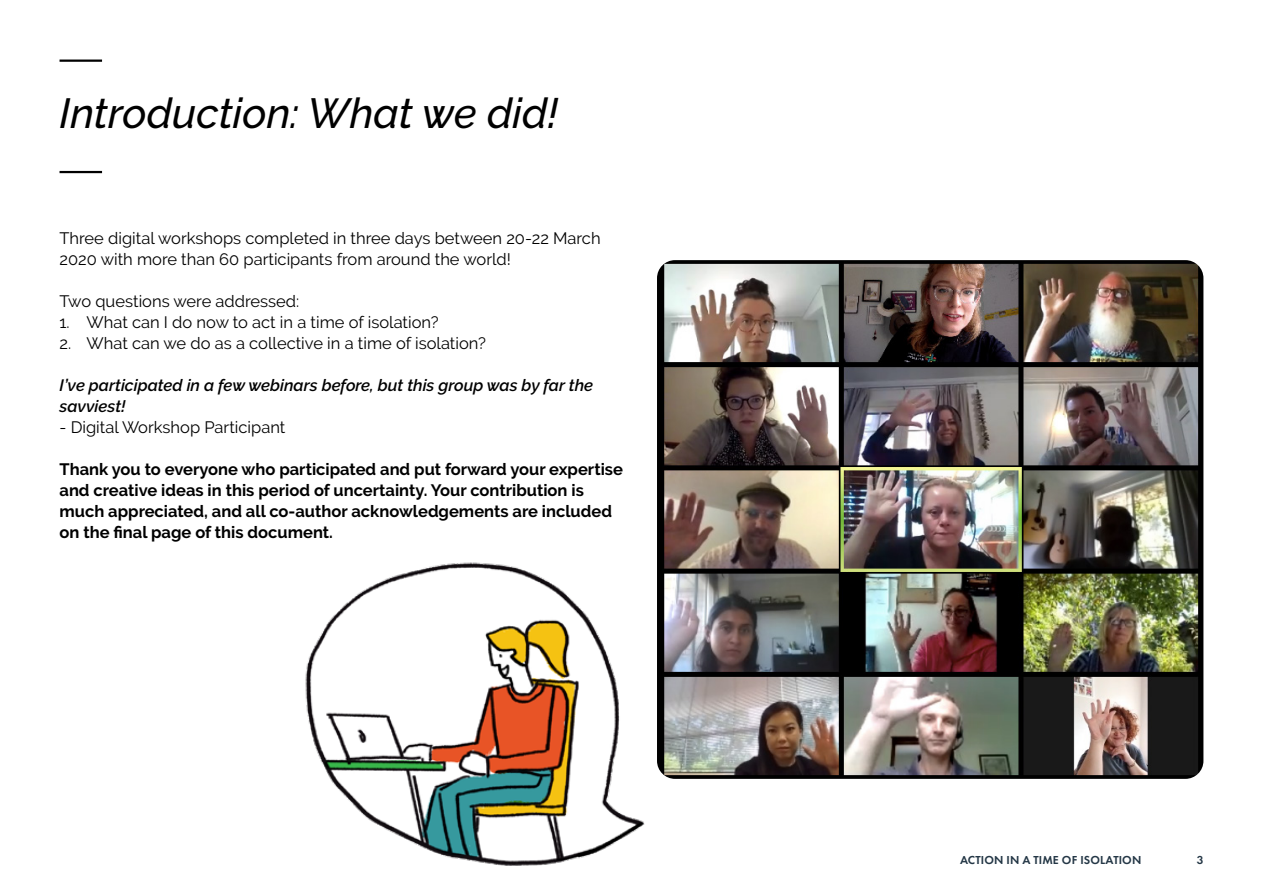
<style>
.page{position:relative;width:1263px;height:893px;background:#fff}
.page>*{position:absolute;margin:0;border:0;box-sizing:border-box;transform-origin:0 0}
.t1{font:italic 500 42px "Raleway";color:#000}
.t2{font:16.5px/21px "Raleway";color:#000}
.t3{font:700 16.5px/21px "Raleway";color:#000}
.t4{font:italic 600 16.5px/21px "Raleway";color:#000}
.t5{font:600 12px "Futura PT";letter-spacing:.01em;color:#243746}
</style>
<div class="page">
<hr style="left:60px;top:60px;width:42px;height:2px;background:#000">
<hr style="left:60px;top:171px;width:42px;height:2px;background:#000">
<img style="left:657px;top:260px;width:546px;height:519px">
<img style="left:305px;top:503px;width:380px;height:363px">
<h1 class="t1" style="left:60px;top:89px;width:500px">Introduction: What we did!</h1>
<p class="t2" style="left:60px;top:228px;width:543px">Three digital workshops completed in three days between 20-22 March<br>2020 with more than 60 participants from around the world!</p>
<p class="t2" style="left:60px;top:291px;width:241px">Two questions were addressed:</p>
<p class="t2" style="left:60px;top:312px;width:381px">1. What can I do now to act in a time of isolation?</p>
<p class="t2" style="left:60px;top:333px;width:428px">2. What can we do as a collective in a time of isolation?</p>
<p class="t4" style="left:60px;top:375px;width:535px">I’ve participated in a few webinars before, but this group was by far the savviest!</p>
<p class="t2" style="left:60px;top:417px;width:227px">- Digital Workshop Participant</p>
<p class="t3" style="left:60px;top:459px;width:565px">Thank you to everyone who participated and put forward your expertise and creative ideas in this period of uncertainty. Your contribution is much appreciated, and all co-author acknowledgements are included on the final page of this document.</p>
<p class="t5" style="left:960px;top:852px;width:183px">ACTION IN A TIME OF ISOLATION</p>
<p class="t5" style="left:1197px;top:852px;width:8px">3</p>
</div>
